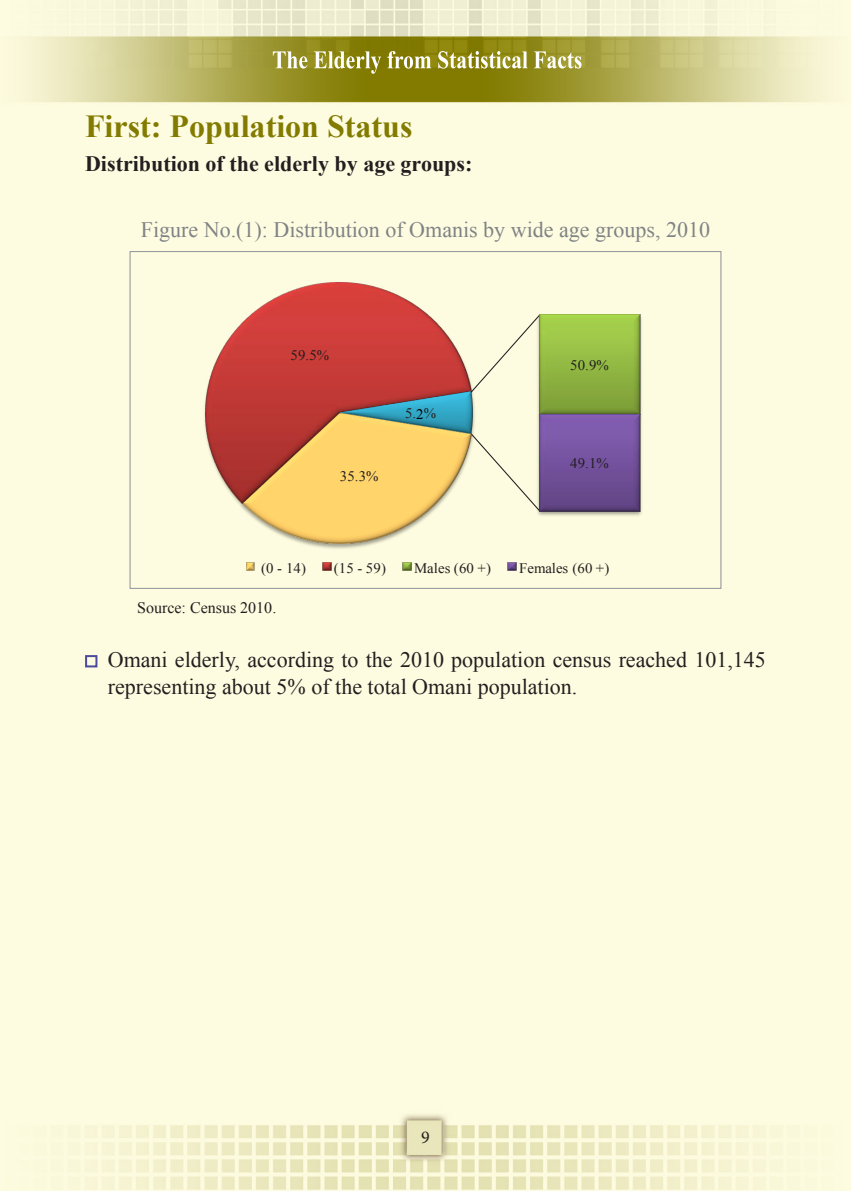
<style>
.page{position:relative;width:851px;height:1191px;background:#fff}
.page>*{position:absolute;margin:0;border:0;box-sizing:border-box;transform-origin:0 0}
.t1{font:700 32px "Times New Roman";color:#837b00}
.t2{font:22px/26.4px "Times New Roman";color:#231f20}
.t3{font:22px "Times New Roman";color:#808285}
.t4{font:700 22px "Times New Roman";color:#231f20}
.t5{font:18px "Minion Pro";color:#231f20}
.t6{font:16px "Times New Roman";color:#231f20}
.t7{font:14.6px "Times New Roman";letter-spacing:.005em;color:#231f20}
.s1{color:#000}
</style>
<div class="page">
<img style="left:0;top:0;width:850px;height:1191px">
<svg style="left:273px;top:51px;width:308px;height:23px"></svg>
<div style="left:85px;top:655px;width:12px;height:12px;border:2px solid #4b4a9f"></div>
<img style="left:238px;top:510px;width:238px;height:41px">
<img style="left:201px;top:280px;width:275px;height:230px">
<img style="left:534px;top:313px;width:110px;height:99px">
<img style="left:534px;top:412px;width:110px;height:106px">
<img style="left:473px;top:393px;width:4px;height:39px">
<div style="left:472px;top:314px;width:66px;height:79px;background:#fdfce0"></div>
<div style="left:472px;top:432px;width:66px;height:80px;background:#fdfce0"></div>
<img style="left:241px;top:504px;width:231px;height:40px">
<img style="left:204px;top:281px;width:268px;height:223px">
<img style="left:538px;top:313px;width:102px;height:100px">
<img style="left:538px;top:413px;width:102px;height:99px">
<img style="left:338px;top:391px;width:135px;height:44px">
<svg style="left:245px;top:562px;width:10px;height:10px"></svg>
<svg style="left:322px;top:562px;width:10px;height:10px"></svg>
<svg style="left:402px;top:562px;width:10px;height:10px"></svg>
<svg style="left:507px;top:562px;width:10px;height:10px"></svg>
<h1 class="t1" style="left:85px;top:104px;width:329px">First: Population Status</h1>
<p class="t4" style="left:85px;top:148px;width:389px">Distribution of the elderly by age groups:</p>
<p class="t3" style="left:141px;top:214px;width:570px">Figure No :)1(. Distribution of Omanis by wide age groups, 2010</p>
<p class="t7" style="left:290px;top:345px;width:40px">59.5%</p>
<p class="t7" style="left:340px;top:466px;width:40px">35.3%</p>
<p class="t7" style="left:405px;top:403px;width:33px">5.<span class="s1">2</span>%</p>
<p class="t7" style="left:570px;top:355px;width:40px">50.9%</p>
<p class="t7" style="left:570px;top:453px;width:40px">49.1%</p>
<p class="t7" style="left:261px;top:558px;width:46px">0( - 14)</p>
<p class="t7" style="left:334px;top:558px;width:53px">(15 - 59)</p>
<p class="t7" style="left:414px;top:558px;width:78px">Males (60 )+</p>
<p class="t7" style="left:519px;top:558px;width:92px">Females )60 (+</p>
<p class="t6" style="left:137px;top:596px;width:141px">Source: Census 2010.</p>
<p class="t2" style="left:108px;top:646px;width:659px">Omani elderly, according to the 2010 population census reached 101,145 representing about 5% of the total Omani population.</p>
<p class="t5" style="left:421px;top:1125px;width:10px">9</p>
</div>
